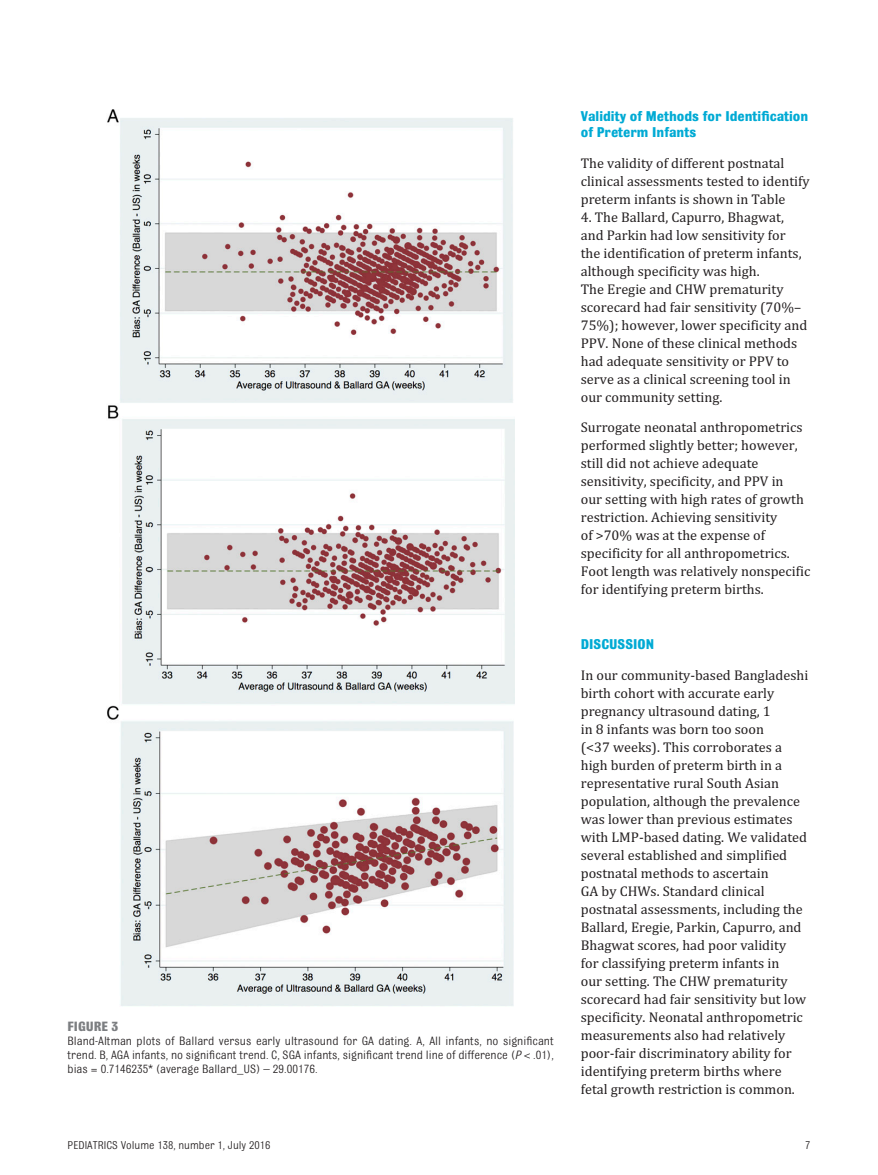
<style>
.page{position:relative;width:878px;height:1175px;background:#fff}
.page>*{position:absolute;margin:0;border:0;box-sizing:border-box;transform-origin:0 0}
.t1{font:700 15px/16.5px "Bulldog Std";color:#00aad4}
.t2{font:14.25px/18px "Cambria";color:#231f20}
.t3{font:700 14.25px "Bulldog Std";color:#7c7e81}
.t4{font:12.75px/14.2px "Bulldog Std";color:#231f20;text-align:justify}
.t5{font:12px "Bulldog Std";color:#231f20}
.s1{font-style:italic}
</style>
<div class="page">
<img style="left:107px;top:110px;width:408px;height:896px">
<p class="t3" style="left:68px;top:1020px;width:52px">FIGURE 3</p>
<p class="t4" style="left:68px;top:1034px;width:488px">Bland-Altman plots of Ballard versus early ultrasound for GA dating. A, All infants, no significant trend. B, AGA infants, no significant trend. C, SGA infants, significant trend line of difference (<span class="s1">P</span> &lt; .01), bias = 0.7146235* (average Ballard_US) – 29.00176.</p>
<p class="t5" style="left:68px;top:1140px;width:204px">PEDIATRICS Volume 138 , number 1 , July 2016</p>
<p class="t1" style="left:580px;top:109px;width:229px">Validity of Methods for Identification of Preterm Infants</p>
<p class="t2" style="left:580px;top:155px;width:230px">The validity of different postnatal clinical assessments tested to identify preterm infants is shown in Table</p>
<p class="t2" style="left:580px;top:209px;width:228px">4. The Ballard, Capurro, Bhagwat, and Parkin had low sensitivity for the identification of preterm infants, although specificity was high.<br>The Eregie and CHW prematurity scorecard had fair sensitivity (70%– 75%); however, lower specificity and PPV. None of these clinical methods had adequate sensitivity or PPV to serve as a clinical screening tool in our community setting.</p>
<p class="t2" style="left:580px;top:419px;width:231px">Surrogate neonatal anthropometrics performed slightly better; however, still did not achieve adequate sensitivity, specificity, and PPV in<br>our setting with high rates of growth restriction. Achieving sensitivity<br>of &gt;70% was at the expense of specificity for all anthropometrics.<br>Foot length was relatively nonspecific for identifying preterm births.</p>
<p class="t1" style="left:580px;top:637px;width:75px">DISCUSSION</p>
<p class="t2" style="left:580px;top:667px;width:229px">In our community-based Bangladeshi birth cohort with accurate early pregnancy ultrasound dating, 1<br>in 8 infants was born too soon<br>(&lt;37 weeks). This corroborates a high burden of preterm birth in a representative rural South Asian population, although the prevalence was lower than previous estimates with LMP-based dating. We validated several established and simplified postnatal methods to ascertain<br>GA by CHWs. Standard clinical postnatal assessments, including the Ballard, Eregie, Parkin, Capurro, and Bhagwat scores, had poor validity<br>for classifying preterm infants in<br>our setting. The CHW prematurity scorecard had fair sensitivity but low specificity. Neonatal anthropometric measurements also had relatively poor-fair discriminatory ability for identifying preterm births where fetal growth restriction is common.</p>
<p class="t5" style="left:805px;top:1140px;width:7px">7</p>
</div>
